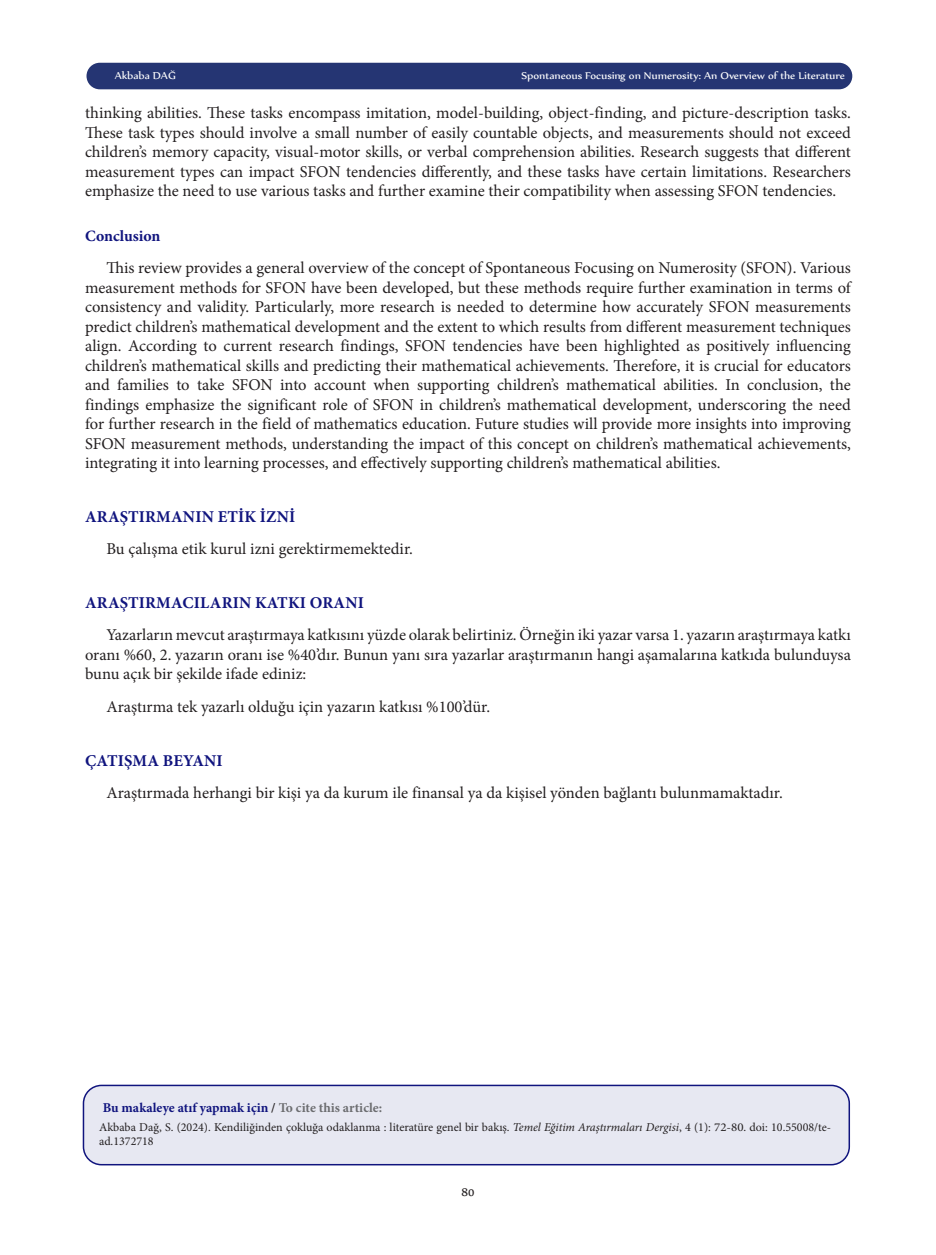
<style>
.page{position:relative;width:936px;height:1255px;background:#fff}
.page>*{position:absolute;margin:0;border:0;box-sizing:border-box;transform-origin:0 0}
.Mnormal{font:16.5px/19.5px "Minion Pro";color:#231f20;text-align:justify}
.t1{font:700 16.5px "Minion Pro";letter-spacing:.01em;color:#10147e}
.t2{font:700 15.75px "Minion Pro";color:#10147e}
.t3{font:700 13.5px "Minion Pro";color:#10147e}
.t4{font:13.5px "Nyala";color:#231f20}
.t5{font:12px/14.4px "Minion Pro";color:#231f20}
.t6{font:12px "Nyala";color:#fff;scale:1.08 1}
.s1{color:#231f20}
.s2{color:#6c6d70}
.s3{font-style:italic}
</style>
<div class="page">
<div style="left:86px;top:63px;width:766px;height:26px;background:#253573;border-radius:13px"></div>
<div style="left:83px;top:1085px;width:766px;height:79px;background:#e7e8f2;border-radius:18px"></div>
<div style="left:83px;top:1084px;width:767px;height:81px;border:2px solid #10147e;border-radius:18px"></div>
<p class="t6" style="left:115px;top:68px;width:58px">Akbaba DAĞ</p>
<p class="t6" style="left:521px;top:68px;width:301px">Spontaneous Focusing on Numerosity: An Overview of the Literature</p>
<p class="Mnormal" style="left:85px;top:103px;width:767px">thinking abilities. These tasks encompass imitation, model-building, object-finding, and picture-description tasks.<br>These task types should involve a small number of easily countable objects, and measurements should not exceed children’s memory capacity, visual-motor skills, or verbal comprehension abilities. Research suggests that different measurement types can impact SFON tendencies differently, and these tasks have certain limitations. Researchers emphasize the need to use various tasks and further examine their compatibility when assessing SFON tendencies.</p>
<h3 class="t2" style="left:85px;top:225px;width:77px">Conclusion</h3>
<p class="Mnormal" style="left:85px;top:258px;width:767px;text-indent:21px">This review provides a general overview of the concept of Spontaneous Focusing on Numerosity (SFON). Various measurement methods for SFON have been developed, but these methods require further examination in terms of consistency and validity. Particularly, more research is needed to determine how accurately SFON measurements predict children’s mathematical development and the extent to which results from different measurement techniques align. According to current research findings, SFON tendencies have been highlighted as positively influencing children’s mathematical skills and predicting their mathematical achievements. Therefore, it is crucial for educators and families to take SFON into account when supporting children’s mathematical abilities. In conclusion, the findings emphasize the significant role of SFON in children’s mathematical development, underscoring the need for further research in the field of mathematics education. Future studies will provide more insights into improving SFON measurement methods, understanding the impact of this concept on children’s mathematical achievements, integrating it into learning processes, and effectively supporting children’s mathematical abilities.</p>
<h2 class="t1" style="left:85px;top:505px;width:212px">ARAŞTIRMANIN ETİK İZNİ</h2>
<p class="Mnormal" style="left:106px;top:539px;width:308px">Bu çalışma etik kurul izni gerektirmemektedir.</p>
<h2 class="t1" style="left:85px;top:591px;width:280px">ARAŞTIRMACILARIN KATKI ORANI</h2>
<p class="Mnormal" style="left:85px;top:625px;width:767px;text-indent:21px">Yazarların mevcut araştırmaya katkısını yüzde olarak belirtiniz. Örneğin iki yazar varsa 1. yazarın araştırmaya katkı oranı %60, 2. yazarın oranı ise %40’dır. Bunun yanı sıra yazarlar araştırmanın hangi aşamalarına katkıda bulunduysa bunu açık bir şekilde ifade ediniz:</p>
<p class="Mnormal" style="left:106px;top:696px;width:385px">Araştırma tek yazarlı olduğu için yazarın katkısı %100’dür.</p>
<h2 class="t1" style="left:85px;top:748px;width:139px">ÇATIŞMA BEYANI</h2>
<p class="Mnormal" style="left:106px;top:782px;width:678px">Araştırmada herhangi bir kişi ya da kurum ile finansal ya da kişisel yönden bağlantı bulunmamaktadır.</p>
<p class="t3" style="left:103px;top:1098px;width:281px">Bu makaleye atıf yapmak için <span class="s1">/</span> <span class="s2">To cite this article:</span></p>
<p class="t5" style="left:99px;top:1119px;width:733px">Akbaba Dağ, S. (2024). Kendiliğinden çokluğa odaklanma : literatüre genel bir bakış. <span class="s3">Temel Eğitim Araştırmaları Dergisi</span>, 4 (1): 72-80. doi: 10.55008/te&shy;ad.1372718</p>
<p class="t4" style="left:461px;top:1183px;width:15px">80</p>
</div>
